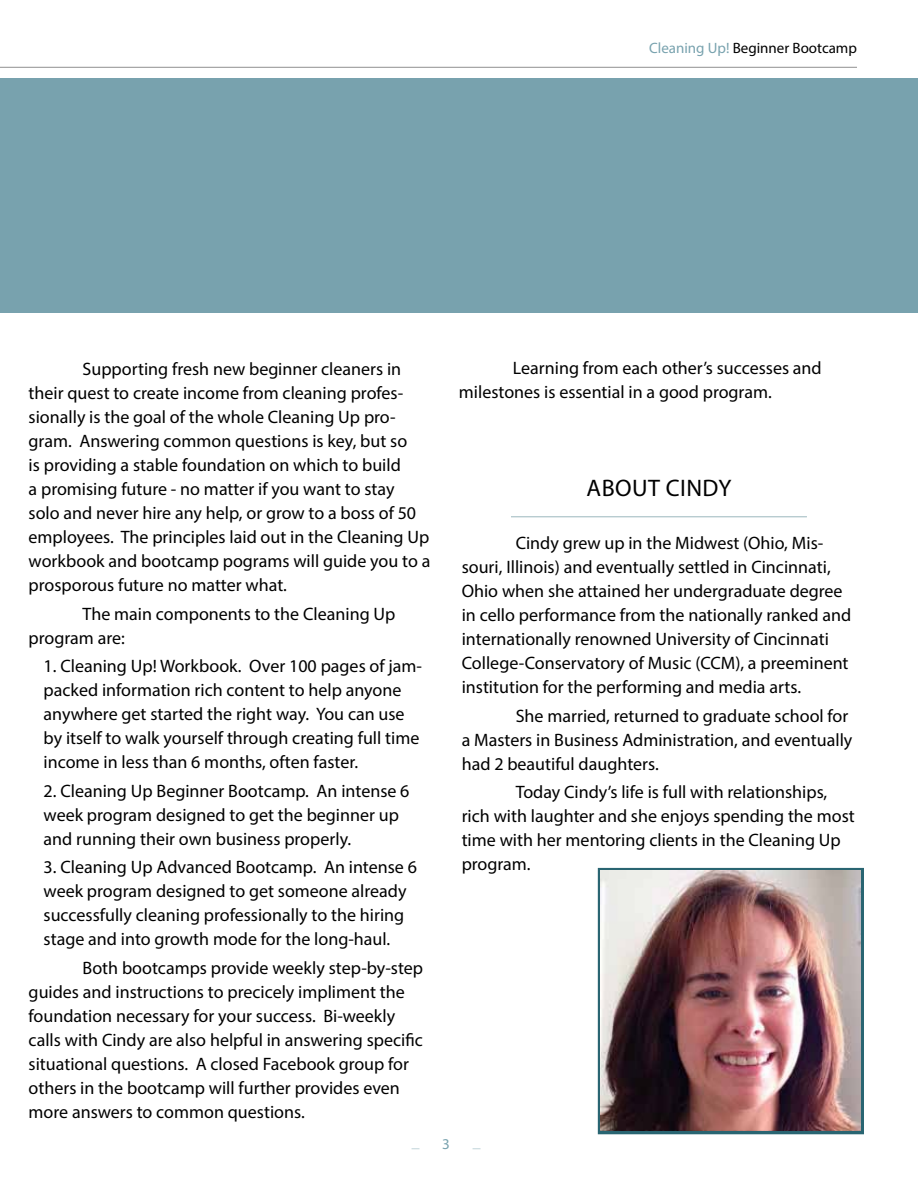
<style>
.page{position:relative;width:918px;height:1188px;background:#fff}
.page>*{position:absolute;margin:0;border:0;box-sizing:border-box;transform-origin:0 0}
.t1{font:24px "Myriad Pro";letter-spacing:.02em;color:#000}
.t2{font:18px/24px "Myriad Pro";color:#000}
.t3{font:15px "Myriad Pro";color:#000}
.t4{font:15px "Myriad Pro";color:#78a2ae}
.s1{color:#78a2ae}
</style>
<div class="page">
<hr style="left:0;top:67px;width:857px;height:1px;background:#000">
<div style="left:0;top:78px;width:918px;height:235px;background:#78a2ae"></div>
<hr style="left:511px;top:516px;width:296px;height:1px;background:#296572">
<svg style="left:598px;top:868px;width:266px;height:266px;background:#507d87"></svg>
<img style="left:601px;top:871px;width:259px;height:260px">
<p class="t3" style="left:649px;top:39px;width:209px"><span class="s1">Cleaning Up!</span> Beginner Bootcamp</p>
<p class="t2" style="left:29px;top:357px;width:403px;text-indent:54px">Supporting fresh new beginner cleaners in their quest to create income from cleaning profes&shy;sionally is the goal of the whole Cleaning Up pro&shy;gram. Answering common questions is key, but so<br>is providing a stable foundation on which to build<br>a promising future - no matter if you want to stay<br>solo and never hire any help, or grow to a boss of 50 employees. The principles laid out in the Cleaning Up workbook and bootcamp pograms will guide you to a prosporous future no matter what.</p>
<p class="t2" style="left:29px;top:601px;width:368px;text-indent:54px">The main components to the Cleaning Up program are:</p>
<p class="t2" style="left:44px;top:654px;width:380px">1. Cleaning Up! Workbook. Over 100 pages of jam&shy;packed information rich content to help anyone anywhere get started the right way. You can use by itself to walk yourself through creating full time income in less than 6 months, often faster.</p>
<p class="t2" style="left:44px;top:778px;width:367px">2. Cleaning Up Beginner Bootcamp. An intense 6 week program designed to get the beginner up and running their own business properly.</p>
<p class="t2" style="left:44px;top:855px;width:375px">3. Cleaning Up Advanced Bootcamp. An intense 6 week program designed to get someone already successfully cleaning professionally to the hiring stage and into growth mode for the long-haul.</p>
<p class="t2" style="left:29px;top:955px;width:396px;text-indent:54px">Both bootcamps provide weekly step-by-step guides and instructions to precicely impliment the foundation necessary for your success. Bi-weekly calls with Cindy are also helpful in answering specific situational questions. A closed Facebook group for others in the bootcamp will further provides even more answers to common questions.</p>
<p class="t2" style="left:459px;top:356px;width:364px;text-indent:54px">Learning from each other’s successes and milestones is essential in a good program.</p>
<h1 class="t1" style="left:587px;top:474px;width:146px">ABOUT CINDY</h1>
<p class="t2" style="left:462px;top:531px;width:391px;text-indent:54px">Cindy grew up in the Midwest (Ohio, Mis&shy;souri, Illinois) and eventually settled in Cincinnati, Ohio when she attained her undergraduate degree in cello performance from the nationally ranked and internationally renowned University of Cincinnati College-Conservatory of Music (CCM), a preeminent institution for the performing and media arts.</p>
<p class="t2" style="left:462px;top:703px;width:392px;text-indent:54px">She married, returned to graduate school for a Masters in Business Administration, and eventually had 2 beautiful daughters.</p>
<p class="t2" style="left:462px;top:780px;width:395px;text-indent:54px">Today Cindy’s life is full with relationships, rich with laughter and she enjoys spending the most time with her mentoring clients in the Cleaning Up program.</p>
<p class="t4" style="left:442px;top:1135px;width:9px">3</p>
</div>
